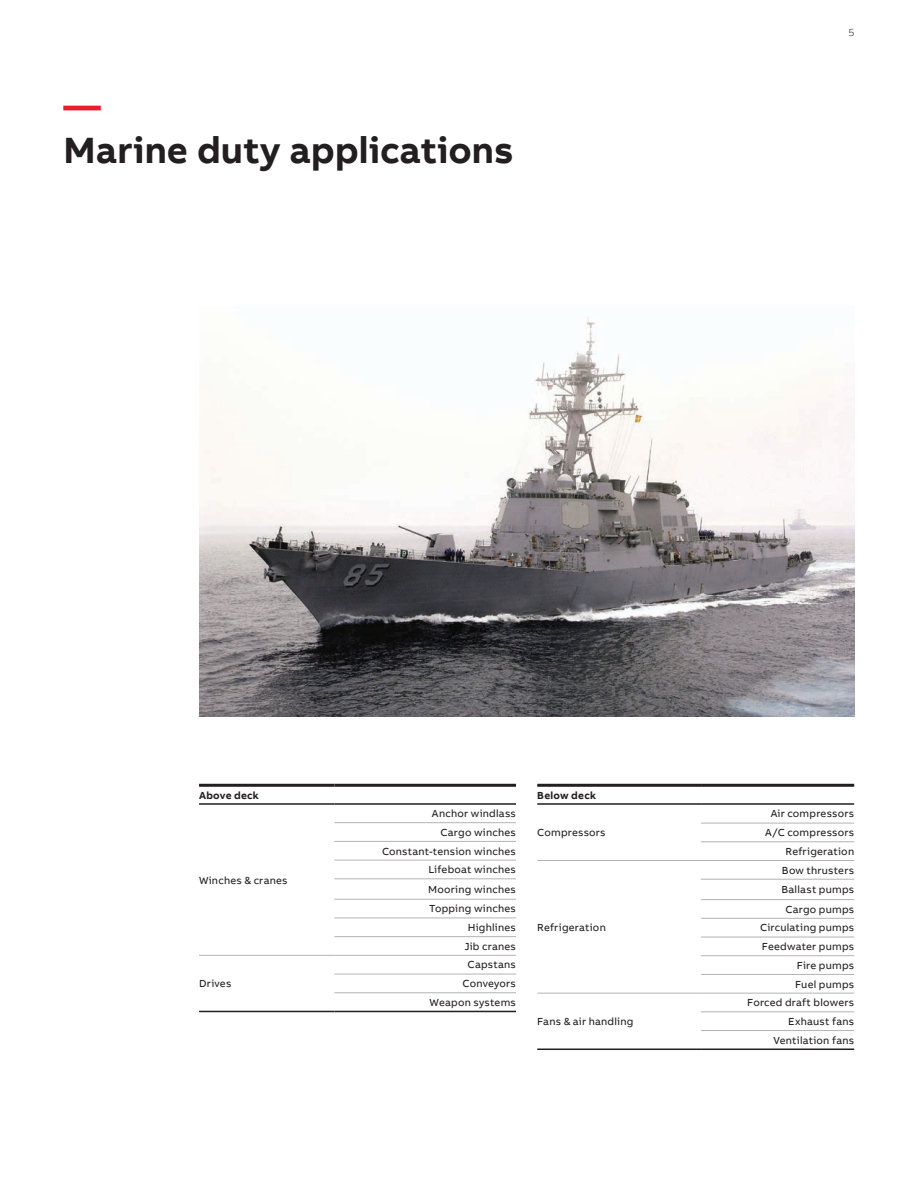
<style>
.page{position:relative;width:918px;height:1188px;background:#fff}
.page>*{position:absolute;margin:0;border:0;box-sizing:border-box;transform-origin:0 0}
.t1{font:700 37.5px "AB Bvoice";color:#231f20}
.t2{font:700 37.5px "AB Bvoice";color:#ee1c28}
.t3{font:10.5px/18.9px "AB Bvoice";letter-spacing:.02em;color:#231f20;text-align:right}
.t4{font:700 10.5px "AB Bvoice";letter-spacing:.025em;color:#231f20}
.t5{font:300 10.5px "AB Bvoice";color:#231f20}
</style>
<div class="page">
<img style="left:199px;top:317px;width:655px;height:400px">
<hr style="left:199px;top:784px;width:135px;height:3px;background:#231f20">
<hr style="left:334px;top:784px;width:182px;height:3px;background:#231f20">
<hr style="left:199px;top:803px;width:135px;height:2px;background:#231f20">
<hr style="left:334px;top:803px;width:182px;height:2px;background:#231f20">
<hr style="left:199px;top:1011px;width:135px;height:1px;background:#231f20">
<hr style="left:334px;top:1011px;width:182px;height:1px;background:#231f20">
<hr style="left:334px;top:822px;width:182px;height:1px;background:#b2b3b7">
<hr style="left:334px;top:841px;width:182px;height:1px;background:#b2b3b7">
<hr style="left:334px;top:860px;width:182px;height:1px;background:#b2b3b7">
<hr style="left:334px;top:878px;width:182px;height:1px;background:#b2b3b7">
<hr style="left:334px;top:899px;width:182px;height:1px;background:#b2b3b7">
<hr style="left:334px;top:918px;width:182px;height:1px;background:#b2b3b7">
<hr style="left:334px;top:936px;width:182px;height:1px;background:#b2b3b7">
<hr style="left:199px;top:955px;width:135px;height:1px;background:#b2b3b7">
<hr style="left:334px;top:955px;width:182px;height:1px;background:#b2b3b7">
<hr style="left:334px;top:974px;width:182px;height:1px;background:#b2b3b7">
<hr style="left:334px;top:992px;width:182px;height:1px;background:#b2b3b7">
<hr style="left:701px;top:1011px;width:153px;height:1px;background:#b2b3b7">
<hr style="left:701px;top:1030px;width:153px;height:1px;background:#b2b3b7">
<hr style="left:537px;top:784px;width:164px;height:3px;background:#231f20">
<hr style="left:701px;top:784px;width:153px;height:3px;background:#231f20">
<hr style="left:537px;top:803px;width:164px;height:2px;background:#231f20">
<hr style="left:701px;top:803px;width:153px;height:2px;background:#231f20">
<hr style="left:537px;top:1049px;width:164px;height:1px;background:#231f20">
<hr style="left:701px;top:1049px;width:153px;height:1px;background:#231f20">
<hr style="left:701px;top:823px;width:153px;height:1px;background:#b2b3b7">
<hr style="left:701px;top:841px;width:153px;height:1px;background:#b2b3b7">
<hr style="left:537px;top:860px;width:164px;height:1px;background:#b2b3b7">
<hr style="left:701px;top:860px;width:153px;height:1px;background:#b2b3b7">
<hr style="left:701px;top:879px;width:153px;height:1px;background:#b2b3b7">
<hr style="left:701px;top:899px;width:153px;height:1px;background:#b2b3b7">
<hr style="left:701px;top:918px;width:153px;height:1px;background:#b2b3b7">
<hr style="left:701px;top:937px;width:153px;height:1px;background:#b2b3b7">
<hr style="left:701px;top:955px;width:153px;height:1px;background:#b2b3b7">
<hr style="left:701px;top:974px;width:153px;height:1px;background:#b2b3b7">
<hr style="left:537px;top:993px;width:164px;height:1px;background:#b2b3b7">
<hr style="left:701px;top:993px;width:153px;height:1px;background:#b2b3b7">
<h1 class="t2" style="left:64px;top:81px;width:39px">—</h1>
<h1 class="t1" style="left:64px;top:126px;width:452px">Marine duty applications</h1>
<p class="t5" style="left:848px;top:26px;width:7px">5</p>
<p class="t4" style="left:199px;top:789px;width:61px">Above deck</p>
<p class="t3" style="left:199px;top:871px;width:90px">Winches &amp; cranes</p>
<p class="t3" style="left:199px;top:974px;width:34px">Drives</p>
<p class="t3" style="left:382px;top:804px;width:136px">Anchor windlass<br>Cargo winches<br>Constant-tension winches<br>Lifeboat winches<br>Mooring winches<br>Topping winches<br>Highlines<br>Jib cranes</p>
<p class="t3" style="left:430px;top:956px;width:88px">Capstans<br>Conveyors<br>Weapon systems</p>
<p class="t4" style="left:537px;top:789px;width:60px">Below deck</p>
<p class="t3" style="left:537px;top:823px;width:70px">Compressors</p>
<p class="t3" style="left:537px;top:918px;width:70px">Refrigeration</p>
<p class="t3" style="left:537px;top:1012px;width:98px">Fans &amp; air handling</p>
<p class="t3" style="left:765px;top:805px;width:90px">Air compressors<br>A/C compressors<br>Refrigeration</p>
<p class="t3" style="left:760px;top:861px;width:95px">Bow thrusters<br>Ballast pumps<br>Cargo pumps<br>Circulating pumps<br>Feedwater pumps<br>Fire pumps<br>Fuel pumps</p>
<p class="t3" style="left:747px;top:993px;width:109px">Forced draft blowers<br>Exhaust fans<br>Ventilation fans</p>
</div>
